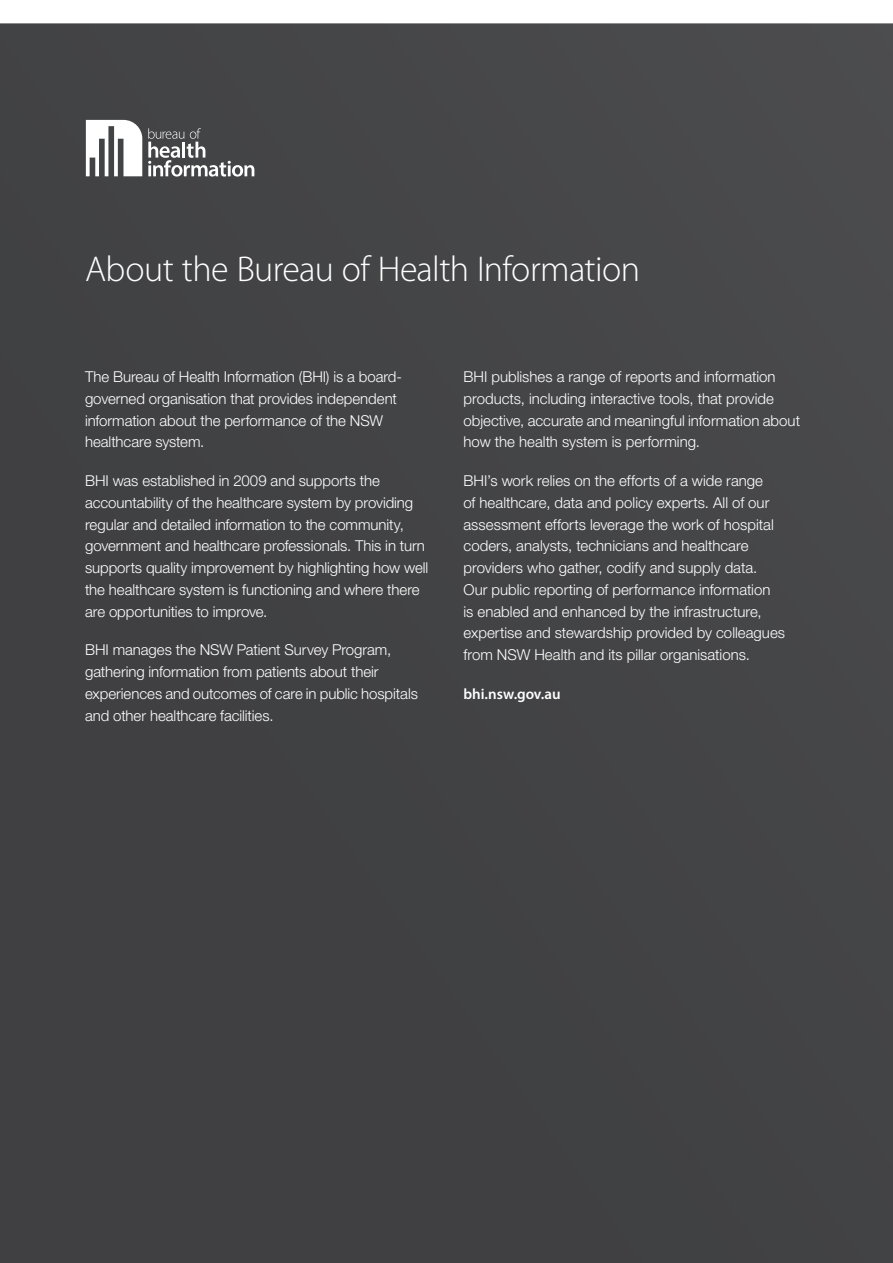
<style>
.page{position:relative;width:893px;height:1263px;background:#fff}
.page>*{position:absolute;margin:0;border:0;box-sizing:border-box;transform-origin:0 0}
.t1{font:300 36px "Myriad Pro";letter-spacing:-.015em;color:#fff}
.t2{font:300 15px/21.8px "Helvetica Neue LT Std";color:#fff}
.t3{font:600 15px "Myriad Pro";letter-spacing:-.005em;color:#fff}
</style>
<div class="page">
<div style="left:0;top:23px;width:893px;height:1240px;background:#424344"></div>
<svg style="left:86px;top:120px;width:56px;height:56px"></svg>
<svg style="left:148px;top:128px;width:106px;height:49px;background:#6c6d6e"></svg>
<h1 class="t1" style="left:85px;top:249px;width:557px">About the Bureau of Health Information</h1>
<p class="t2" style="left:85px;top:366px;width:318px">The Bureau of Health Information (BHI) is a board&shy;governed organisation that provides independent information about the performance of the NSW healthcare system.</p>
<p class="t2" style="left:85px;top:470px;width:345px">BHI was established in 2009 and supports the accountability of the healthcare system by providing regular and detailed information to the community, government and healthcare professionals. This in turn supports quality improvement by highlighting how well the healthcare system is functioning and where there are opportunities to improve.</p>
<p class="t2" style="left:85px;top:639px;width:334px">BHI manages the NSW Patient Survey Program, gathering information from patients about their experiences and outcomes of care in public hospitals and other healthcare facilities.</p>
<p class="t2" style="left:463px;top:366px;width:338px">BHI publishes a range of reports and information products, including interactive tools, that provide objective, accurate and meaningful information about how the health system is performing.</p>
<p class="t2" style="left:463px;top:470px;width:323px">BHI’s work relies on the efforts of a wide range<br>of healthcare, data and policy experts. All of our assessment efforts leverage the work of hospital coders, analysts, technicians and healthcare providers who gather, codify and supply data.<br>Our public reporting of performance information<br>is enabled and enhanced by the infrastructure, expertise and stewardship provided by colleagues from NSW Health and its pillar organisations.</p>
<p class="t3" style="left:463px;top:684px;width:99px">bhi.nsw.gov.au</p>
</div>
